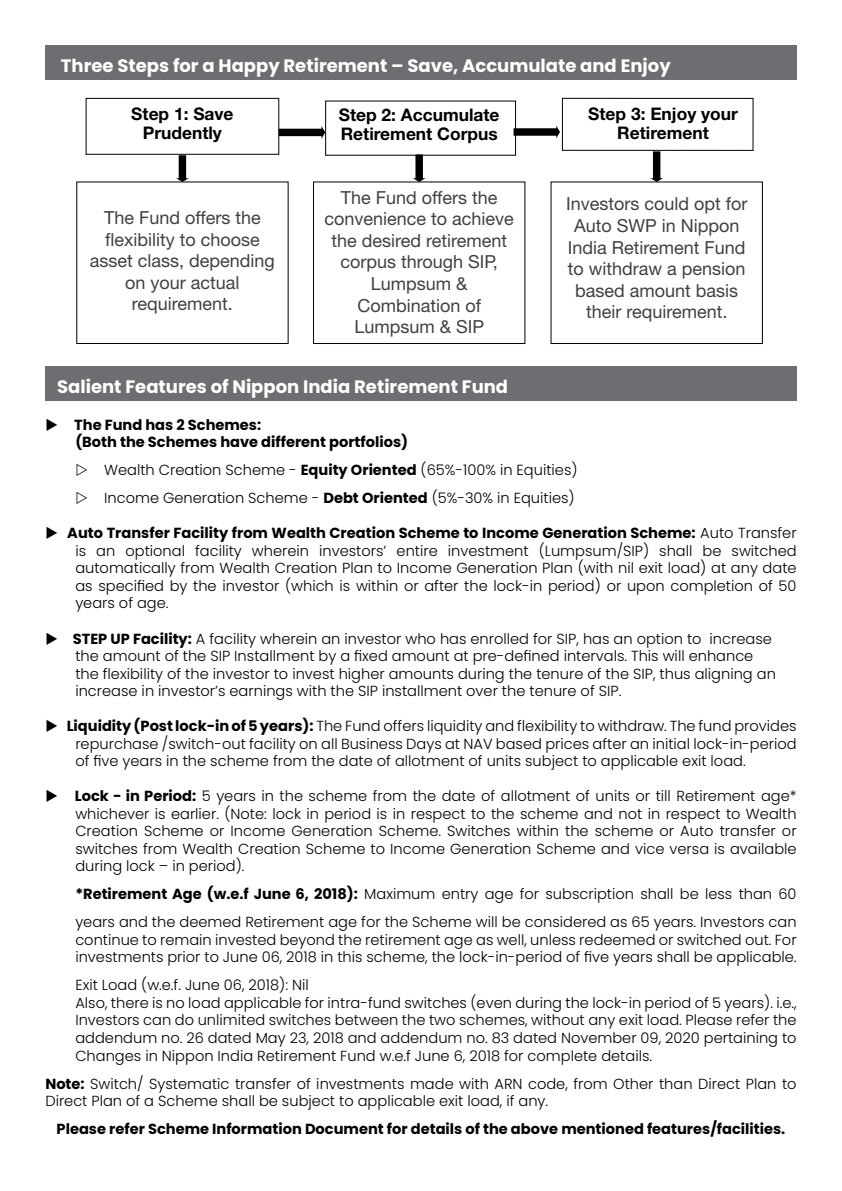
<style>
.page{position:relative;width:842px;height:1191px;background:#fff}
.page>*{position:absolute;margin:0;border:0;box-sizing:border-box;transform-origin:0 0}
.t1{font:18px/21.6px "Helvetica Neue";color:#414042;text-align:center}
.t2{font:700 18px "Poppins";color:#fff}
.t3{font:700 17.4px/19px "Helvetica Neue";color:#000;text-align:center}
.t4{font:300 14.6px/17.6px "Poppins";color:#000}
.t5{font:700 14.6px/17.6px "Poppins";color:#000}
.s1{font-weight:700}
</style>
<div class="page">
<div style="left:45px;top:45px;width:752px;height:35px;background:#6d6e71"></div>
<div style="left:45px;top:366px;width:752px;height:35px;background:#6d6e71"></div>
<svg style="left:176px;top:155px;width:13px;height:27px"></svg>
<svg style="left:413px;top:155px;width:13px;height:26px"></svg>
<svg style="left:650px;top:151px;width:13px;height:30px"></svg>
<div style="left:86px;top:98px;width:193px;height:56px;border:1px solid #000"></div>
<div style="left:562px;top:98px;width:191px;height:53px;border:1px solid #000"></div>
<svg style="left:514px;top:126px;width:46px;height:12px"></svg>
<svg style="left:279px;top:126px;width:46px;height:13px"></svg>
<svg style="left:313px;top:181px;width:450px;height:163px"></svg>
<p class="t2" style="left:61px;top:56px;width:611px">Three Steps for a Happy Retirement – Save, Accumulate and Enjoy</p>
<p class="t3" style="left:131px;top:104px;width:104px">Step 1: Save<br>Prudently</p>
<p class="t3" style="left:339px;top:105px;width:162px;text-align:left">Step 2: Accumulate<br>Retirement Corpus</p>
<p class="t3" style="left:588px;top:104px;width:151px">Step 3: Enjoy your<br>Retirement</p>
<p class="t1" style="left:90px;top:207px;width:186px">The Fund offers the flexibility to choose asset class, depending on your actual requirement.</p>
<p class="t1" style="left:325px;top:186px;width:191px">The Fund offers the convenience to achieve the desired retirement corpus through SIP,<br>Lumpsum &amp;<br>Combination of<br>Lumpsum &amp; SIP</p>
<p class="t1" style="left:566px;top:193px;width:183px">Investors could opt for<br>Auto SWP in Nippon<br>India Retirement Fund to withdraw a pension based amount basis their requirement.</p>
<p class="t2" style="left:57px;top:376px;width:452px">Salient Features of Nippon India Retirement Fund</p>
<p class="t5" style="left:75px;top:416px;width:334px;text-indent:-30px">◆ The Fund has 2 Schemes:<br>(Both the Schemes have different portfolios)</p>
<p class="t4" style="left:104px;top:456px;width:475px;line-height:28px">Wealth Creation Scheme - <span class="s1">Equity Oriented</span> (65%-100% in Equities)<br>Income Generation Scheme - <span class="s1">Debt Oriented</span> (5%-30% in Equities)</p>
<p class="t4" style="left:75px;top:524px;width:723px;text-align:justify;text-indent:-30px">◆ <span class="s1">Auto Transfer Facility from Wealth Creation Scheme to Income Generation Scheme:</span> Auto Transfer is an optional facility wherein investors’ entire investment (Lumpsum/SIP) shall be switched automatically from Wealth Creation Plan to Income Generation Plan (with nil exit load) at any date as specified by the investor (which is within or after the lock-in period) or upon completion of 50 years of age.</p>
<p class="t4" style="left:75px;top:629px;width:702px;text-indent:-30px">◆ <span class="s1">STEP UP Facility:</span> A facility wherein an investor who has enrolled for SIP, has an option to increase the amount of the SIP Installment by a fixed amount at pre-defined intervals. This will enhance the flexibility of the investor to invest higher amounts during the tenure of the SIP, thus aligning an increase in investor’s earnings with the SIP installment over the tenure of SIP.</p>
<p class="t4" style="left:75px;top:717px;width:723px;text-align:justify;text-indent:-30px">◆ <span class="s1">Liquidity (Post lock-in of 5 years):</span> The Fund offers liquidity and flexibility to withdraw. The fund provides repurchase /switch-out facility on all Business Days at NAV based prices after an initial lock-in-period of five years in the scheme from the date of allotment of units subject to applicable exit load.</p>
<p class="t4" style="left:75px;top:787px;width:723px;text-align:justify;text-indent:-30px">◆ <span class="s1">Lock - in Period:</span> 5 years in the scheme from the date of allotment of units or till Retirement age* whichever is earlier. (Note: lock in period is in respect to the scheme and not in respect to Wealth Creation Scheme or Income Generation Scheme. Switches within the scheme or Auto transfer or switches from Wealth Creation Scheme to Income Generation Scheme and vice versa is available during lock – in period).</p>
<p class="t4" style="left:75px;top:880px;width:723px;line-height:28px"><span class="s1">*Retirement Age (w.e.f June 6, 2018):</span> Maximum entry age for subscription shall be less than 60 years and the deemed Retirement age for the Scheme will be considered as 65 years. Investors can</p>
<p class="t4" style="left:75px;top:931px;width:723px">continue to remain invested beyond the retirement age as well, unless redeemed or switched out. For investments prior to June 06, 2018 in this scheme, the lock-in-period of five years shall be applicable.</p>
<p class="t4" style="left:75px;top:976px;width:723px">Exit Load (w.e.f. June 06, 2018): Nil<br>Also, there is no load applicable for intra-fund switches (even during the lock-in period of 5 years). i.e., Investors can do unlimited switches between the two schemes, without any exit load. Please refer the addendum no. 26 dated May 23, 2018 and addendum no. 83 dated November 09, 2020 pertaining to Changes in Nippon India Retirement Fund w.e.f June 6, 2018 for complete details.</p>
<p class="t4" style="left:45px;top:1074px;width:753px"><span class="s1">Note:</span> Switch/ Systematic transfer of investments made with ARN code, from Other than Direct Plan to<br>Direct Plan of a Scheme shall be subject to applicable exit load, if any.</p>
<p class="t5" style="left:57px;top:1120px;width:730px">Please refer Scheme Information Document for details of the above mentioned features/facilities.</p>
</div>
